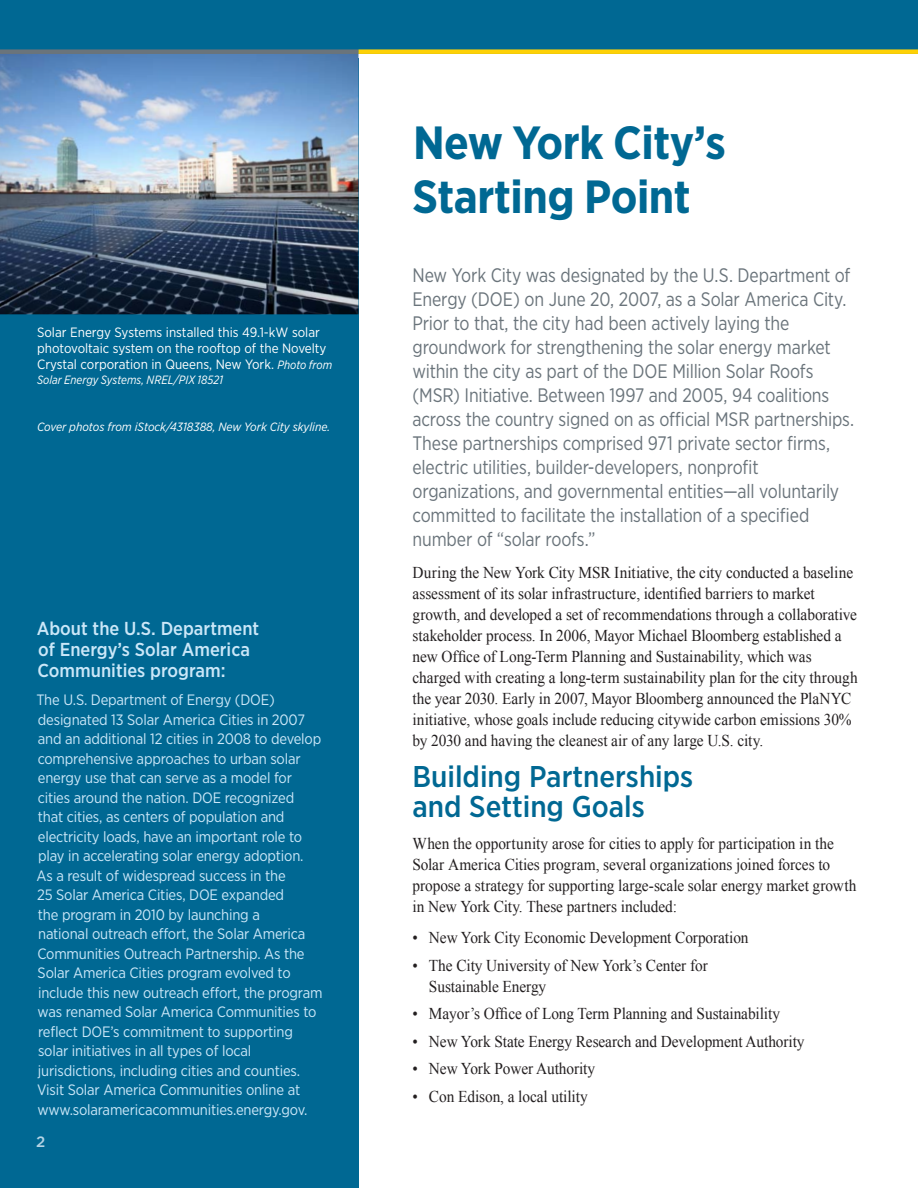
<style>
.page{position:relative;width:918px;height:1188px;background:#fff}
.page>*{position:absolute;margin:0;border:0;box-sizing:border-box;transform-origin:0 0}
.text{font:700 46.5px/54px "Gotham Narrow";letter-spacing:-.01em;color:#006893}
.Body_text{font:500 30px/30px "Gotham Narrow";color:#006893}
.Body_text-2{font:19.5px/24px "Gotham Narrow";letter-spacing:-.01em;color:#6a747b;scale:.93 1}
.text-2{font:500 18.75px/21px "Gotham Narrow";color:#cbe7f8}
.Body_text-3{font:16.5px/21px "Times New Roman";letter-spacing:-.005em;color:#231f20;scale:.93 1}
.Body_text_bullets{font:16.5px/21px "Times New Roman";letter-spacing:-.005em;color:#231f20;scale:.93 1}
.text-3{font:15px/19.5px "Gotham Narrow";letter-spacing:-.01em;color:#cbe7f8}
.t1{font:500 15px "Gotham";color:#b5d4e5}
.t2{font:13.5px/16.2px "Gotham Narrow";color:#fff}
.t3{font:italic 12px "Gotham Narrow";color:#fff}
.t4{font:italic 12px "Gotham Narrow";color:#fff;scale:.95 1}
.s1{font-style:italic;font-size:12px}
</style>
<div class="page">
<div style="left:0;top:0;width:918px;height:54px;background:#006893"></div>
<div style="left:0;top:58px;width:358px;height:1130px;background:#006893"></div>
<img style="left:0;top:54px;width:358px;height:260px">
<div style="left:0;top:49px;width:359px;height:5px;background:#6a747b"></div>
<div style="left:358px;top:49px;width:560px;height:5px;background:#fed105"></div>
<p class="t2" style="left:37px;top:324px;width:297px">Solar Energy Systems installed this 49.1-kW solar photovoltaic system on the rooftop of the Novelty<br>Crystal corporation in Queens, New York. <span class="s1">Photo from</span></p>
<p class="t4" style="left:37px;top:372px;width:197px">Solar Energy Systems, NREL/PIX 18521</p>
<p class="t3" style="left:37px;top:419px;width:295px">Cover photos from iStock/4318388, New York City skyline.</p>
<p class="text-2" style="left:37px;top:618px;width:224px">About the U.S. Department of Energy’s Solar America<br>Communities program:</p>
<p class="text-3" style="left:37px;top:690px;width:287px">The U.S. Department of Energy (DOE) designated 13 Solar America Cities in 2007 and an additional 12 cities in 2008 to develop comprehensive approaches to urban solar energy use that can serve as a model for cities around the nation. DOE recognized<br>that cities, as centers of population and electricity loads, have an important role to play in accelerating solar energy adoption.<br>As a result of widespread success in the<br>25 Solar America Cities, DOE expanded<br>the program in 2010 by launching a<br>national outreach effort, the Solar America Communities Outreach Partnership. As the Solar America Cities program evolved to include this new outreach effort, the program was renamed Solar America Communities to reflect DOE’s commitment to supporting solar initiatives in all types of local jurisdictions, including cities and counties.<br>Visit Solar America Communities online at www.solaramericacommunities.energy.gov.</p>
<p class="t1" style="left:36px;top:1132px;width:11px">2</p>
<p class="text" style="left:413px;top:115px;width:315px">New York City’s<br>Starting Point</p>
<p class="Body_text-2" style="left:412px;top:263px;width:476px">New York City was designated by the U.S. Department of Energy (DOE) on June 20, 2007, as a Solar America City.<br>Prior to that, the city had been actively laying the groundwork for strengthening the solar energy market within the city as part of the DOE Million Solar Roofs (MSR) Initiative. Between 1997 and 2005, 94 coalitions across the country signed on as official MSR partnerships.<br>These partnerships comprised 971 private sector firms, electric utilities, builder-developers, nonprofit organizations, and governmental entities—all voluntarily committed to facilitate the installation of a specified number of “solar roofs.”</p>
<p class="Body_text-3" style="left:412px;top:562px;width:480px">During the New York City MSR Initiative, the city conducted a baseline assessment of its solar infrastructure, identified barriers to market growth, and developed a set of recommendations through a collaborative stakeholder process. In 2006, Mayor Michael Bloomberg established a new Office of Long-Term Planning and Sustainability, which was charged with creating a long-term sustainability plan for the city through the year 2030. Early in 2007, Mayor Bloomberg announced the PlaNYC initiative, whose goals include reducing citywide carbon emissions 30% by 2030 and having the cleanest air of any large U.S. city.</p>
<p class="Body_text" style="left:412px;top:761px;width:282px">Building Partnerships and Setting Goals</p>
<p class="Body_text-3" style="left:412px;top:832px;width:479px">When the opportunity arose for cities to apply for participation in the Solar America Cities program, several organizations joined forces to propose a strategy for supporting large-scale solar energy market growth in New York City. These partners included:</p>
<p class="Body_text_bullets" style="left:412px;top:927px;width:363px">• New York City Economic Development Corporation</p>
<p class="Body_text_bullets" style="left:429px;top:955px;width:301px;text-indent:-16px">• The City University of New York’s Center for<br>Sustainable Energy</p>
<p class="Body_text_bullets" style="left:412px;top:1003px;width:397px">• Mayor’s Office of Long Term Planning and Sustainability</p>
<p class="Body_text_bullets" style="left:412px;top:1031px;width:423px">• New York State Energy Research and Development Authority</p>
<p class="Body_text_bullets" style="left:412px;top:1058px;width:198px">• New York Power Authority</p>
<p class="Body_text_bullets" style="left:412px;top:1086px;width:190px">• Con Edison, a local utility</p>
</div>
